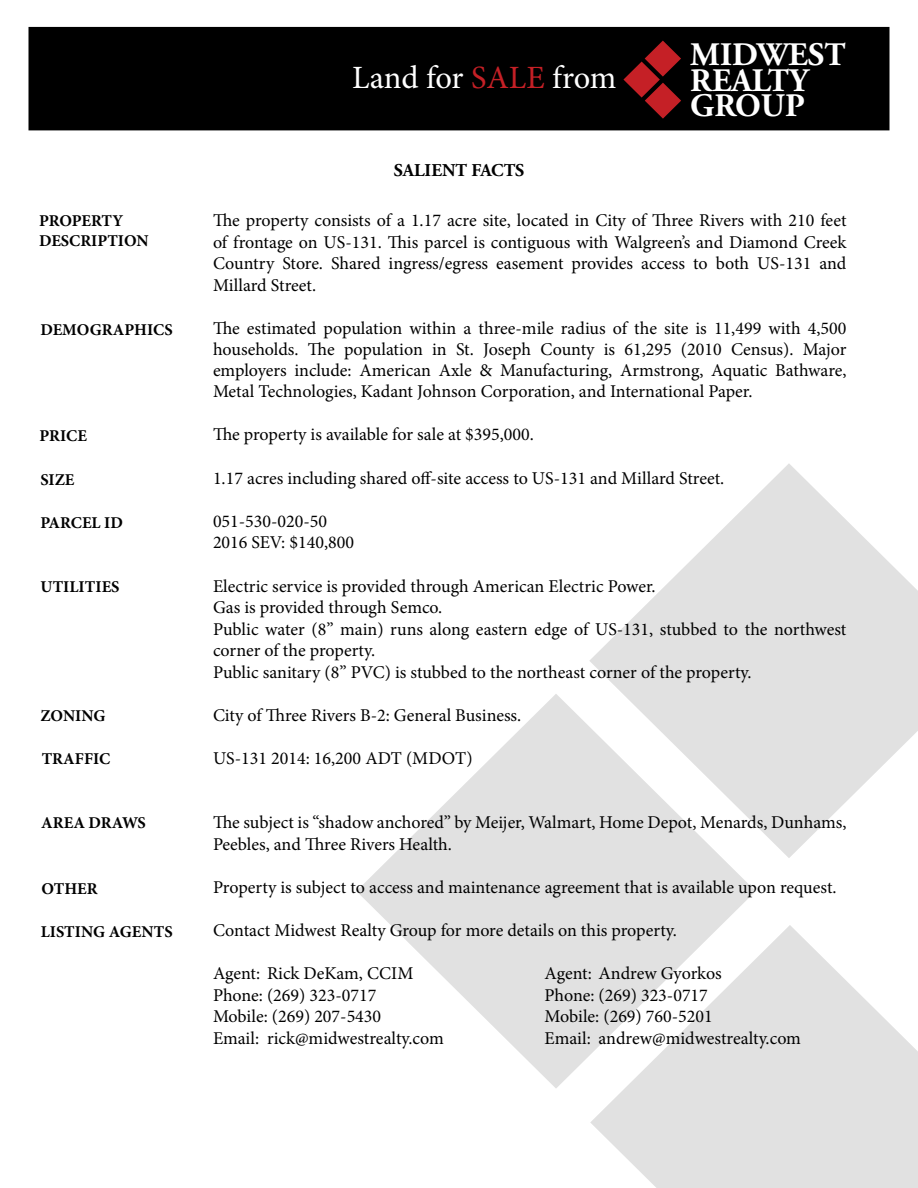
<style>
.page{position:relative;width:918px;height:1188px;background:#fff}
.page>*{position:absolute;margin:0;border:0;box-sizing:border-box;transform-origin:0 0}
.t1{font:700 32.85px/25.7px "Adobe Garamond Pro";color:#fff}
.t2{font:32.55px "Minion Pro";color:#fff}
.t3{font:18px/21.6px "Minion Pro";color:#000}
.t4{font:700 18px "Adobe Garamond Pro";color:#000}
.t5{font:700 16.5px/19.8px "Minion Pro";color:#000}
.s1{color:#c52026}
</style>
<div class="page">
<svg style="left:357px;top:694px;width:399px;height:394px;fill:#e1e1e1"></svg>
<svg style="left:590px;top:925px;width:328px;height:263px;fill:#e1e1e1"></svg>
<svg style="left:589px;top:464px;width:329px;height:394px;fill:#e1e1e1"></svg>
<div style="left:28px;top:27px;width:862px;height:103px;background:#000"></div>
<svg style="left:623px;top:41px;width:58px;height:78px"></svg>
<p class="t5" style="left:39px;top:211px;width:111px">PROPERTY<br>DESCRIPTION</p>
<p class="t5" style="left:40px;top:320px;width:134px">DEMOGRAPHICS</p>
<p class="t5" style="left:39px;top:426px;width:49px">PRICE</p>
<p class="t5" style="left:40px;top:469px;width:36px">SIZE</p>
<p class="t5" style="left:41px;top:513px;width:84px">PARCEL ID</p>
<p class="t5" style="left:40px;top:576px;width:81px">UTILITIES</p>
<p class="t5" style="left:40px;top:705px;width:67px">ZONING</p>
<p class="t5" style="left:42px;top:749px;width:70px">TRAFFIC</p>
<p class="t5" style="left:41px;top:813px;width:106px">AREA DRAWS</p>
<p class="t5" style="left:41px;top:879px;width:58px">OTHER</p>
<p class="t5" style="left:41px;top:922px;width:133px">LISTING AGENTS</p>
<h2 class="t2" style="left:352px;top:55px;width:266px">Land for <span class="s1">SALE</span> from</h2>
<p class="t4" style="left:394px;top:160px;width:132px">SALIENT FACTS</p>
<h1 class="t1" style="left:690px;top:42px;width:157px">MIDWEST<br>REALTY<br>GROUP</h1>
<p class="t3" style="left:213px;top:210px;width:635px;text-align:justify">The property consists of a 1.17 acre site, located in City of Three Rivers with 210 feet of frontage on US-131. This parcel is contiguous with Walgreen’s and Diamond Creek Country Store. Shared ingress/egress easement provides access to both US-131 and Millard Street.</p>
<p class="t3" style="left:213px;top:317px;width:635px;line-height:21.1px;text-align:justify">The estimated population within a three-mile radius of the site is 11,499 with 4,500 households. The population in St. Joseph County is 61,295 (2010 Census). Major employers include: American Axle &amp; Manufacturing, Armstrong, Aquatic Bathware, Metal Technologies, Kadant Johnson Corporation, and International Paper.</p>
<p class="t3" style="left:213px;top:424px;width:322px">The property is available for sale at $395,000.</p>
<p class="t3" style="left:213px;top:467px;width:513px">1.17 acres including shared off-site access to US-131 and Millard Street.</p>
<p class="t3" style="left:213px;top:510px;width:143px">051-530-020-50<br>2016 SEV: $140,800</p>
<p class="t3" style="left:213px;top:575px;width:635px">Electric service is provided through American Electric Power.<br>Gas is provided through Semco.<br>Public water (8” main) runs along eastern edge of US-131, stubbed to the northwest corner of the property.<br>Public sanitary (8” PVC) is stubbed to the northeast corner of the property.</p>
<p class="t3" style="left:213px;top:705px;width:310px">City of Three Rivers B-2: General Business.</p>
<p class="t3" style="left:213px;top:747px;width:261px">US-131 2014: 16,200 ADT (MDOT)</p>
<p class="t3" style="left:213px;top:812px;width:635px">The subject is “shadow anchored” by Meijer, Walmart, Home Depot, Menards, Dunhams,<br>Peebles, and Three Rivers Health.</p>
<p class="t3" style="left:213px;top:876px;width:625px">Property is subject to access and maintenance agreement that is available upon request.</p>
<p class="t3" style="left:213px;top:920px;width:465px">Contact Midwest Realty Group for more details on this property.</p>
<p class="t3" style="left:213px;top:963px;width:232px">Agent: Rick DeKam, CCIM<br>Phone: (269) 323-0717<br>Mobile: (269) 207-5430<br>Email: rick@midwestrealty.com</p>
<p class="t3" style="left:545px;top:963px;width:258px">Agent: Andrew Gyorkos<br>Phone: (269) 323-0717<br>Mobile: (269) 760-5201<br>Email: andrew@midwestrealty.com</p>
</div>
